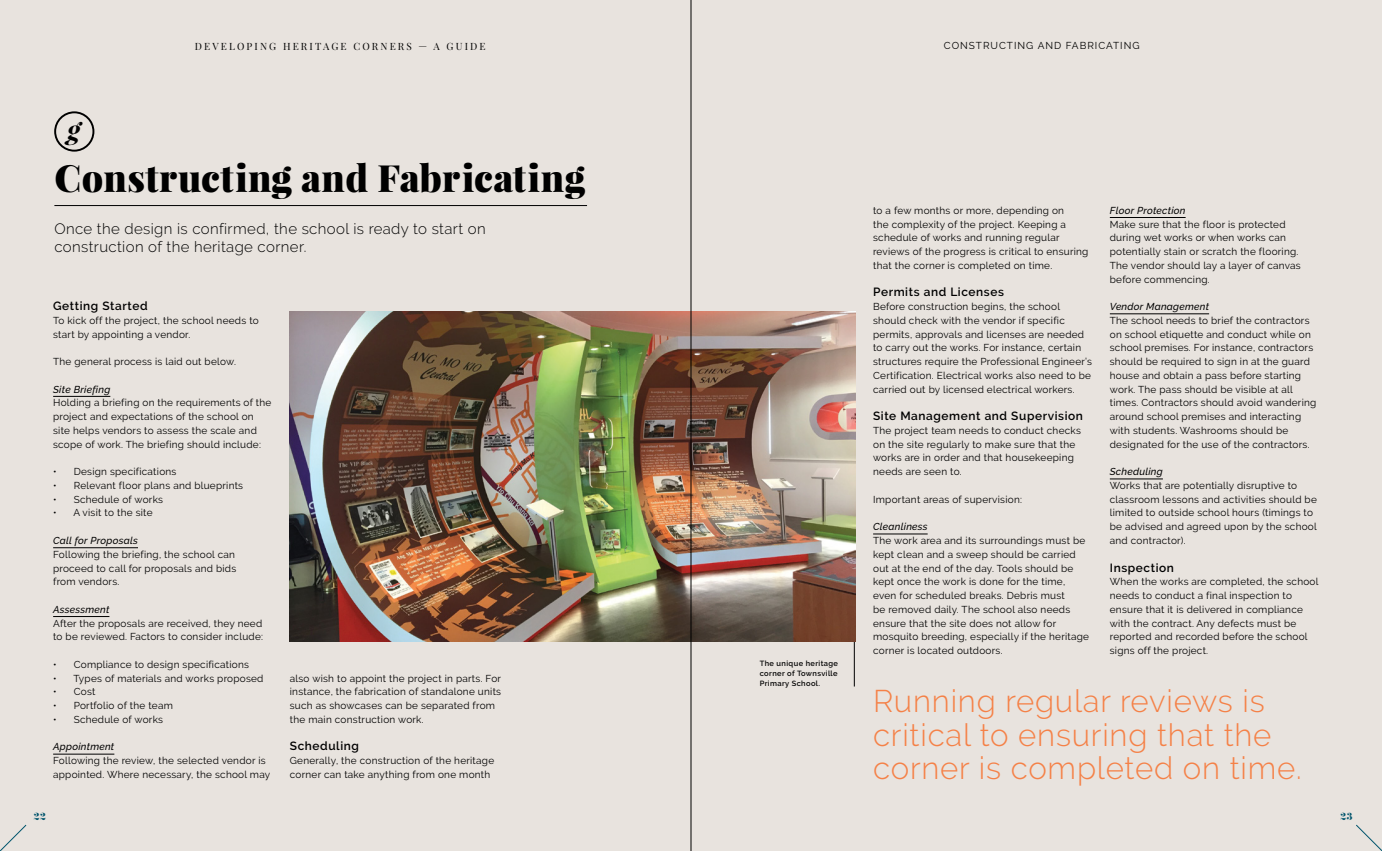
<style>
.page{position:relative;width:1382px;height:851px;background:#fff}
.page>*{position:absolute;margin:0;border:0;box-sizing:border-box;transform-origin:0 0}
.t1{font:900 37.5px "Playfair Display";letter-spacing:.01em;color:#000}
.t2{font:300 31.25px/33.8px "Raleway";letter-spacing:.025em;color:#f58147}
.t3{font:italic 700 27.38px "Playfair Display";color:#000}
.t4{font:300 15px/17.5px "Raleway";letter-spacing:.025em;color:#000}
.t5{font:600 11.88px "Raleway";letter-spacing:.05em;color:#000}
.t6{font:10px/13.8px "Raleway";letter-spacing:.025em;color:#000}
.t7{font:italic 500 10px "Raleway";letter-spacing:.025em;color:#000}
.t8{font:10px "Playfair Display";letter-spacing:.215em;color:#000}
.t9{font:10px "Raleway";letter-spacing:.1em;color:#000}
.t10{font:10px "Pistilli";color:#00546c}
.t11{font:600 7.5px/10px "Raleway";letter-spacing:.05em;color:#000;text-align:justify}
</style>
<div class="page">
<div style="left:0;top:0;width:1382px;height:850px;background:#e8e3de"></div>
<svg style="left:0;top:824px;width:27px;height:26px"></svg>
<svg style="left:1356px;top:824px;width:26px;height:26px"></svg>
<hr style="left:854px;top:638px;width:1px;height:48px;background:#000">
<hr style="left:54px;top:205px;width:533px;height:1px;background:#000">
<hr style="left:53px;top:396px;width:57px;height:1px;background:#000">
<hr style="left:53px;top:547px;width:85px;height:1px;background:#000">
<hr style="left:53px;top:616px;width:56px;height:1px;background:#000">
<hr style="left:53px;top:753px;width:61px;height:1px;background:#000">
<hr style="left:873px;top:533px;width:55px;height:1px;background:#000">
<hr style="left:1110px;top:217px;width:76px;height:1px;background:#000">
<hr style="left:1110px;top:313px;width:99px;height:1px;background:#000">
<hr style="left:1110px;top:478px;width:53px;height:1px;background:#000">
<img style="left:290px;top:311px;width:565px;height:330px">
<div style="left:54px;top:111px;width:40px;height:41px;border:2px solid #000;border-radius:50%"></div>
<hr style="left:691px;top:0;width:1px;height:850px;background:#000">
<h3 class="t3" style="left:67px;top:111px;width:14px">g</h3>
<p class="t8" style="left:195px;top:40px;width:292px">DEVELOPING HERITAGE CORNERS — A GUIDE</p>
<p class="t9" style="left:944px;top:40px;width:163px">Constructing and Fabricat</p>
<p class="t6" style="left:1120px;top:39px;width:20px">ing</p>
<h1 class="t1" style="left:54px;top:153px;width:533px">Constructing and Fabricating</h1>
<h3 class="t4" style="left:54px;top:220px;width:433px">Once the design is confirmed, the school is ready to start on construction of the heritage corner.</h3>
<p class="t5" style="left:53px;top:299px;width:96px">Getting Started</p>
<p class="t6" style="left:53px;top:313px;width:207px">To kick off the project, the school needs to start by appointing a vendor.</p>
<p class="t6" style="left:53px;top:354px;width:184px">The general process is laid out below.</p>
<p class="t7" style="left:53px;top:383px;width:59px">Site Briefing</p>
<p class="t6" style="left:53px;top:396px;width:220px">Holding a briefing on the requirements of the project and expectations of the school on site helps vendors to assess the scale and scope of work. The briefing should include:</p>
<p class="t6" style="left:53px;top:464px;width:125px">• Design specifications</p>
<p class="t6" style="left:53px;top:478px;width:192px">• Relevant floor plans and blueprints</p>
<p class="t6" style="left:53px;top:492px;width:111px">• Schedule of works</p>
<p class="t6" style="left:53px;top:506px;width:101px">• A visit to the site</p>
<p class="t7" style="left:53px;top:534px;width:86px">Call for Proposals</p>
<p class="t6" style="left:53px;top:547px;width:185px">Following the briefing, the school can proceed to call for proposals and bids from vendors.</p>
<p class="t7" style="left:53px;top:603px;width:58px">Assessment</p>
<p class="t6" style="left:53px;top:616px;width:211px">After the proposals are received, they need to be reviewed. Factors to consider include:</p>
<p class="t6" style="left:53px;top:657px;width:197px">• Compliance to design specifications</p>
<p class="t6" style="left:53px;top:671px;width:212px">• Types of materials and works proposed</p>
<p class="t6" style="left:53px;top:684px;width:44px">• Cost</p>
<p class="t6" style="left:53px;top:698px;width:121px">• Portfolio of the team</p>
<p class="t6" style="left:53px;top:712px;width:111px">• Schedule of works</p>
<p class="t7" style="left:53px;top:741px;width:63px">Appointment</p>
<p class="t6" style="left:53px;top:753px;width:219px">Following the review, the selected vendor is appointed. Where necessary, the school may</p>
<p class="t6" style="left:290px;top:671px;width:213px">also wish to appoint the project in parts. For instance, the fabrication of standalone units such as showcases can be separated from the main construction work.</p>
<p class="t5" style="left:290px;top:739px;width:71px">Scheduling</p>
<p class="t6" style="left:290px;top:753px;width:206px">Generally, the construction of the heritage corner can take anything from one month</p>
<p class="t11" style="left:760px;top:658px;width:80px">The unique heritage corner of Townsville Primary School.</p>
<p class="t6" style="left:873px;top:203px;width:217px">to a few months or more, depending on<br>the complexity of the project. Keeping a schedule of works and running regular reviews of the progress is critical to ensuring that the corner is completed on time.</p>
<p class="t5" style="left:873px;top:285px;width:132px">Permits and Licenses</p>
<p class="t6" style="left:873px;top:299px;width:220px">Before construction begins, the school should check with the vendor if specific permits, approvals and licenses are needed to carry out the works. For instance, certain structures require the Professional Engineer’s Certification. Electrical works also need to be carried out by licensed electrical workers.</p>
<p class="t5" style="left:873px;top:409px;width:211px">Site Management and Supervision</p>
<p class="t6" style="left:873px;top:423px;width:209px">The project team needs to conduct checks on the site regularly to make sure that the works are in order and that housekeeping needs are seen to.</p>
<p class="t6" style="left:873px;top:492px;width:150px">I mportant areas of supervision:</p>
<p class="t7" style="left:873px;top:521px;width:56px">Cleanliness</p>
<p class="t6" style="left:873px;top:533px;width:217px">The work area and its surroundings must be kept clean and a sweep should be carried out at the end of the day. Tools should be kept once the work is done for the time, even for scheduled breaks. Debris must<br>be removed daily. The school also needs ensure that the site does not allow for mosquito breeding, especially if the heritage corner is located outdoors.</p>
<p class="t7" style="left:1110px;top:204px;width:77px">Floor Protection</p>
<p class="t6" style="left:1110px;top:217px;width:192px">Make sure that the floor is protected during wet works or when works can potentially stain or scratch the flooring.<br>The vendor should lay a layer of canvas before commencing.</p>
<p class="t7" style="left:1110px;top:301px;width:101px">Vendor Management</p>
<p class="t6" style="left:1110px;top:313px;width:208px">The school needs to brief the contractors on school etiquette and conduct while on school premises. For instance, contractors should be required to sign in at the guard house and obtain a pass before starting work. The pass should be visible at all times. Contractors should avoid wandering around school premises and interacting with students. Washrooms should be designated for the use of the contractors.</p>
<p class="t7" style="left:1110px;top:466px;width:55px">Scheduling</p>
<p class="t6" style="left:1110px;top:478px;width:209px">Works that are potentially disruptive to classroom lessons and activities should be limited to outside school hours (timings to be advised and agreed upon by the school and contractor).</p>
<p class="t5" style="left:1110px;top:560px;width:66px">Inspection</p>
<p class="t6" style="left:1110px;top:574px;width:210px">When the works are completed, the school needs to conduct a final inspection to ensure that it is delivered in compliance with the contract. Any defects must be reported and recorded before the school signs off the project.</p>
<h2 class="t2" style="left:873px;top:683px;width:430px">Running regular reviews is critical to ensuring that the corner is completed on time.</h2>
<p class="t10" style="left:33px;top:809px;width:14px">22</p>
<p class="t10" style="left:1340px;top:809px;width:14px">23</p>
</div>
